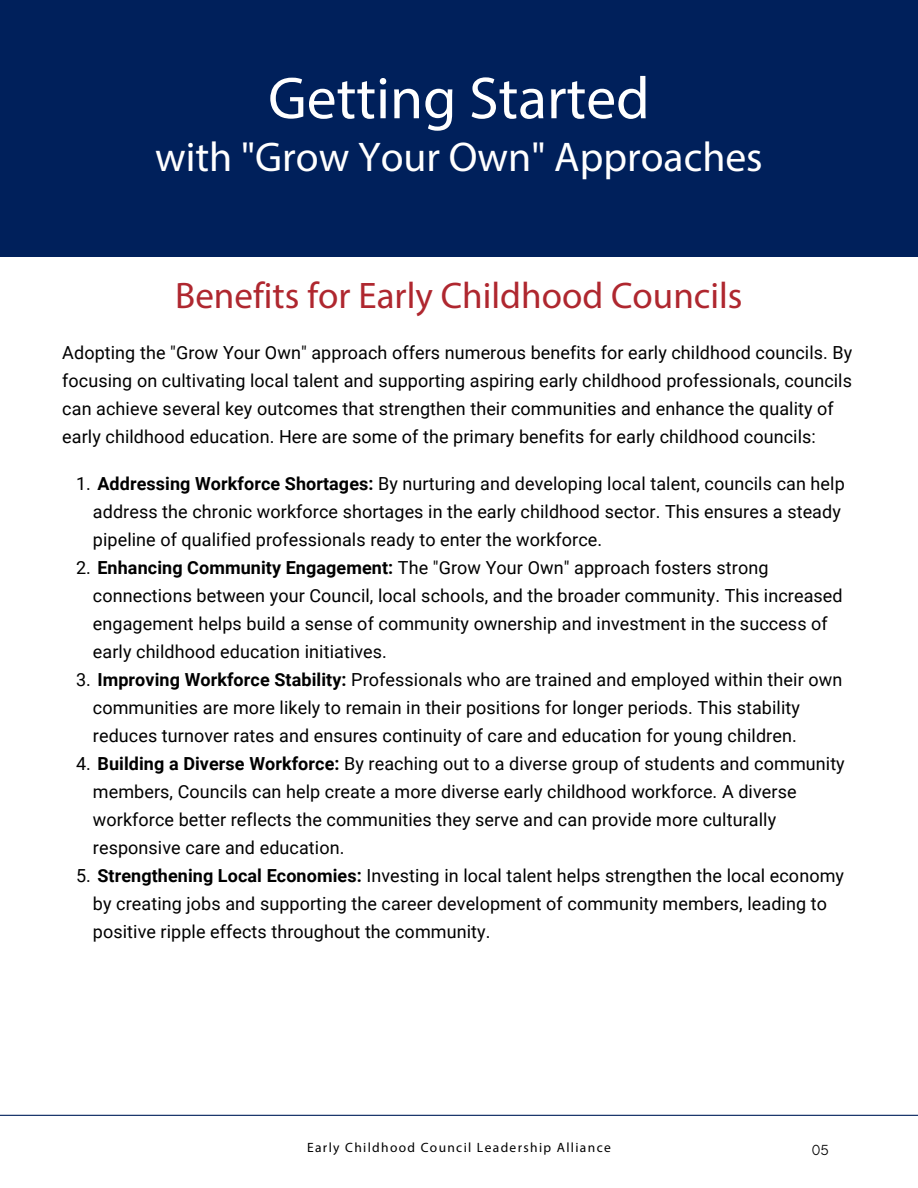
<style>
.page{position:relative;width:918px;height:1188px;background:#fff}
.page>*{position:absolute;margin:0;border:0;box-sizing:border-box;transform-origin:0 0}
.t1{font:59.7px "Myriad Pro";color:#fff}
.t2{font:41.7px "Myriad Pro";color:#fff}
.t3{font:37.05px "Myriad Pro";color:#af272f}
.t4{font:18px/28px "Roboto";letter-spacing:.005em;color:#000}
.t5{font:13.5px "Myriad Pro";letter-spacing:.1em;color:#000}
.t6{font:13.5px "Neue Einstellung";color:#000}
.s1{font-weight:700}
</style>
<div class="page">
<div style="left:0;top:0;width:918px;height:256px;background:#00205b"></div>
<hr style="left:0;top:1115px;width:918px;height:1px;background:#00205b">
<h2 class="t1" style="left:268px;top:73px;width:383px">Getting Started</h2>
<h2 class="t2" style="left:155px;top:140px;width:609px">with "Grow Your Own" Approaches</h2>
<p class="t3" style="left:175px;top:281px;width:569px">Benefits for Early Childhood Councils</p>
<h3 class="t4" style="left:62px;top:339px;width:792px">Adopting the "Grow Your Own" approach offers numerous benefits for early childhood councils. By focusing on cultivating local talent and supporting aspiring early childhood professionals, councils can achieve several key outcomes that strengthen their communities and enhance the quality of early childhood education. Here are some of the primary benefits for early childhood councils:</h3>
<p class="t4" style="left:93px;top:470px;width:753px;text-indent:-17px">1. <span class="s1">Addressing Workforce Shortages:</span> By nurturing and developing local talent, councils can help address the chronic workforce shortages in the early childhood sector. This ensures a steady pipeline of qualified professionals ready to enter the workforce.</p>
<p class="t4" style="left:93px;top:554px;width:751px;text-indent:-17px">2. <span class="s1">Enhancing Community Engagement:</span> The "Grow Your Own" approach fosters strong connections between your Council, local schools, and the broader community. This increased engagement helps build a sense of community ownership and investment in the success of early childhood education initiatives.</p>
<p class="t4" style="left:93px;top:666px;width:751px;text-indent:-17px">3. <span class="s1">Improving Workforce Stability:</span> Professionals who are trained and employed within their own communities are more likely to remain in their positions for longer periods. This stability reduces turnover rates and ensures continuity of care and education for young children.</p>
<p class="t4" style="left:93px;top:750px;width:753px;text-indent:-17px">4. <span class="s1">Building a Diverse Workforce:</span> By reaching out to a diverse group of students and community members, Councils can help create a more diverse early childhood workforce. A diverse workforce better reflects the communities they serve and can provide more culturally responsive care and education.</p>
<p class="t4" style="left:93px;top:862px;width:753px;text-indent:-17px">5. <span class="s1">Strengthening Local Economies:</span> Investing in local talent helps strengthen the local economy by creating jobs and supporting the career development of community members, leading to positive ripple effects throughout the community.</p>
<p class="t5" style="left:307px;top:1142px;width:305px">Early Childhood Council Leadership Alliance</p>
<h1 class="t6" style="left:812px;top:1138px;width:18px">05</h1>
</div>
